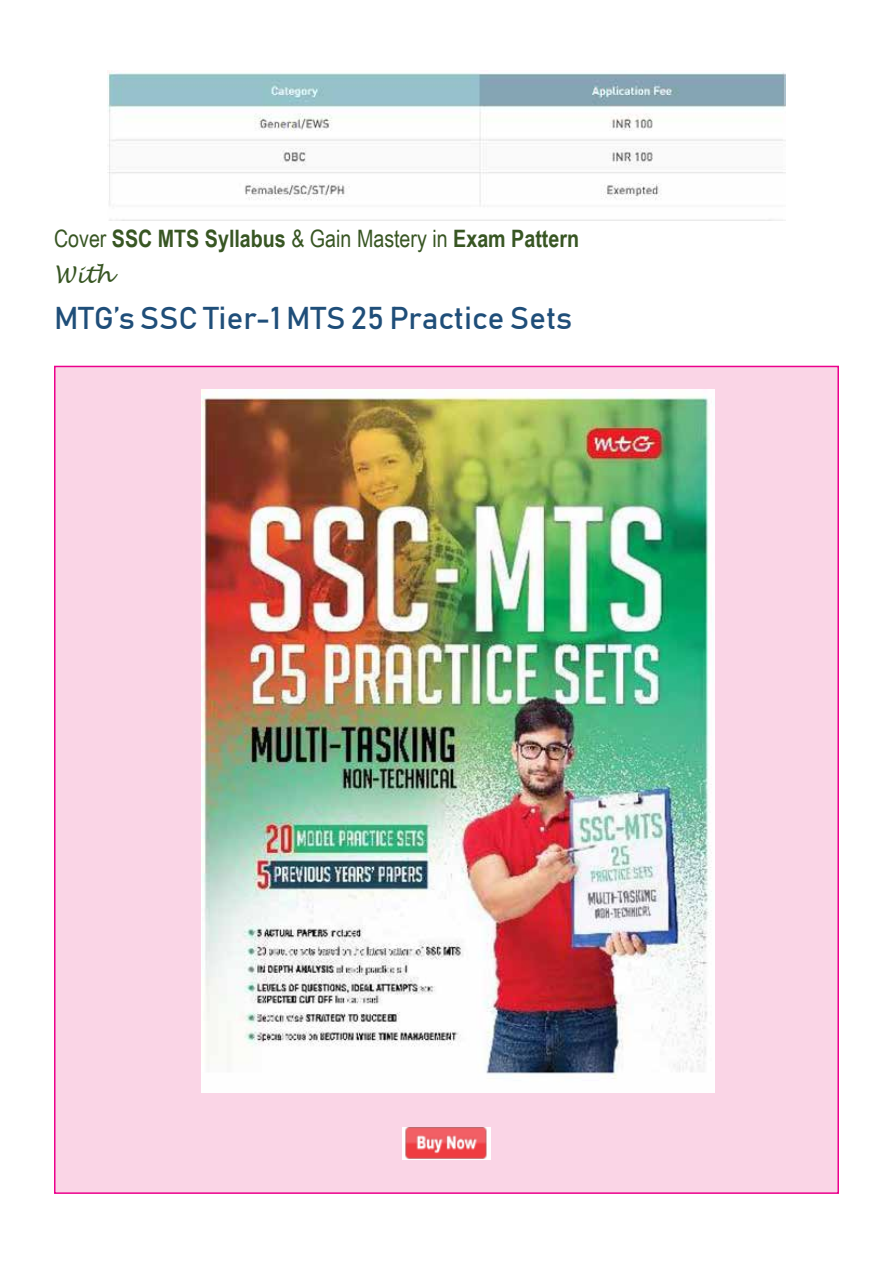
<style>
.page{position:relative;width:893px;height:1263px;background:#fff}
.page>*{position:absolute;margin:0;border:0;box-sizing:border-box;transform-origin:0 0}
.t1{font:31.5px "Bahnschrift 400";color:#1f4e79}
.t2{font:700 24px "Arial Narrow";color:#385623}
.t3{font:italic 22.5px "Lucida Handwriting";color:#385623}
.s1{font-weight:400}
</style>
<div class="page">
<div style="left:54px;top:366px;width:785px;height:828px;background:#fad5e6;border:2px solid #ec008c"></div>
<img style="left:108px;top:72px;width:677px;height:149px">
<img style="left:402px;top:1128px;width:89px;height:31px">
<img style="left:202px;top:390px;width:512px;height:703px">
<p class="t2" style="left:54px;top:220px;width:527px"><span class="s1">Cover</span> SSC MTS Syllabus <span class="s1">&amp; Gain Mastery in</span> Exam Pattern</p>
<p class="t3" style="left:54px;top:261px;width:60px">With</p>
<h1 class="t1" style="left:54px;top:298px;width:519px">MTG’s SSC Tier-1 MTS 25 Practice Sets</h1>
</div>
